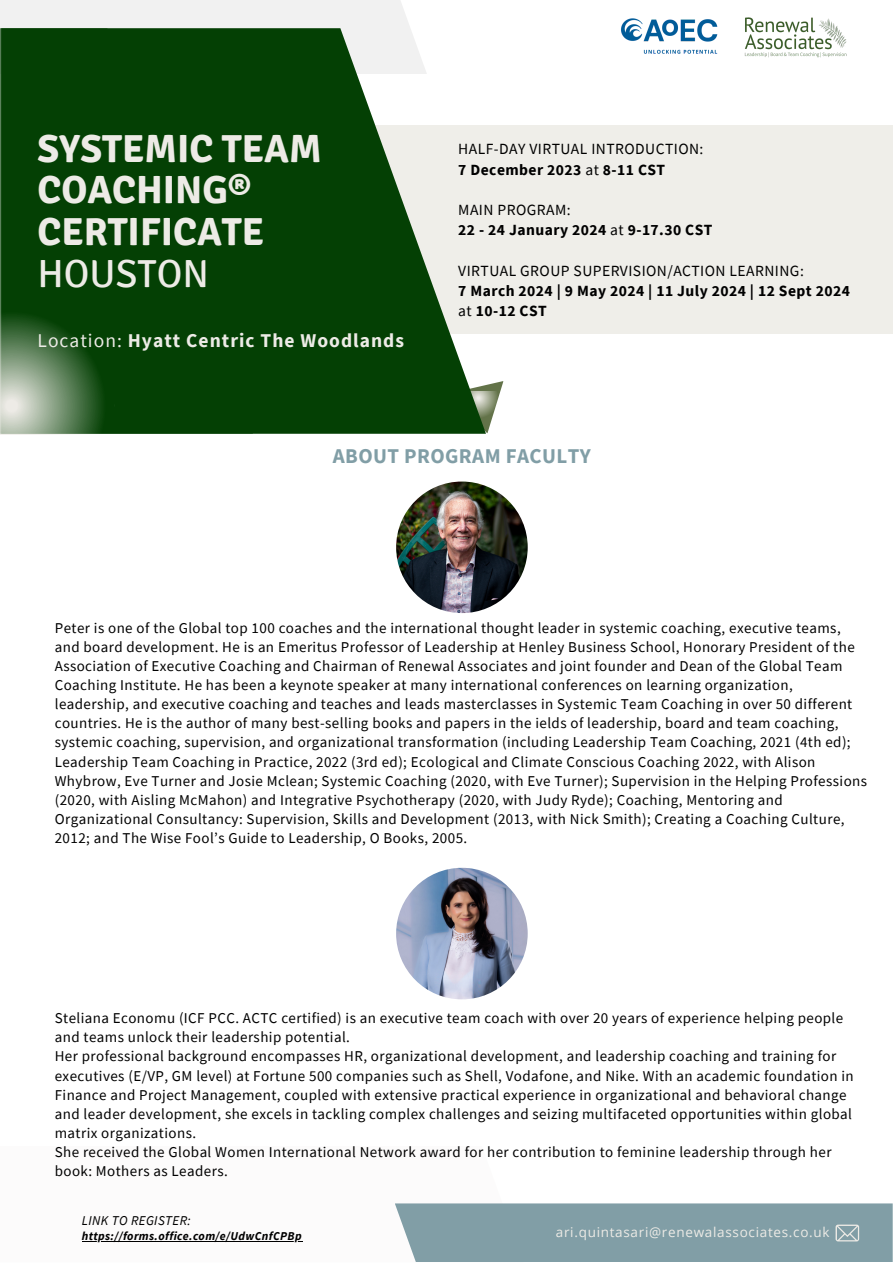
<style>
.page{position:relative;width:893px;height:1264px;background:#fff}
.page>*{position:absolute;margin:0;border:0;box-sizing:border-box;transform-origin:0 0}
.t1{font:700 39px/41.5px "Signika";color:#edebe6}
.t2{font:39px "Signika";color:#edebe6}
.t3{font:700 21px "Source Sans Pro";letter-spacing:.02em;color:#819ea6}
.t4{font:700 19.5px "Source Sans Pro";letter-spacing:.05em;color:#edebe6}
.t5{font:700 15.6px "Source Sans Pro";letter-spacing:.03em;color:#000}
.t6{font:15.6px "Source Sans Pro";letter-spacing:.03em;color:#000}
.t7{font:15px/19px "Source Sans Pro";letter-spacing:.03em;color:#000}
.t8{font:13.5px "Open Sans";letter-spacing:.05em;color:#edebe6}
.t9{font:italic 13.5px "Source Sans Pro";letter-spacing:.03em;color:#000}
.t10{font:italic 700 12px "Source Sans Pro";letter-spacing:.03em;color:#000}
.s1{font-weight:400}
</style>
<div class="page">
<div style="left:0;top:0;width:410px;height:28px;background:#f1f1f1"></div>
<div style="left:365px;top:125px;width:527px;height:208px;background:#edebe6"></div>
<svg style="left:486px;top:381px;width:17px;height:53px"></svg>
<svg style="left:253px;top:28px;width:233px;height:406px;fill:#044004"></svg>
<div style="left:0;top:28px;width:253px;height:406px;background:#044004"></div>
<svg style="left:0;top:302px;width:114px;height:132px;background:#4d754b"></svg>
<img style="left:744px;top:17px;width:103px;height:41px">
<div style="left:395px;top:1203px;width:497px;height:59px;background:#819ea6"></div>
<img style="left:396px;top:481px;width:131px;height:132px;border-radius:50%">
<img style="left:396px;top:867px;width:131px;height:132px;border-radius:50%">
<hr style="left:82px;top:1240px;width:220px;height:1px;background:#000">
<img style="left:621px;top:18px;width:97px;height:36px">
<p class="t1" style="left:38px;top:128px;width:285px">SYSTEMIC TEAM<br>COACHING®</p>
<p class="t1" style="left:38px;top:212px;width:228px">CERTIFICATE</p>
<p class="t2" style="left:38px;top:250px;width:173px">HOUSTON</p>
<p class="t4" style="left:38px;top:327px;width:368px"><span class="s1">Location:</span> Hyatt Centric The Woodlands</p>
<p class="t6" style="left:458px;top:139px;width:246px">HALF-DAY VIRTUAL INTRODUCTION:</p>
<p class="t5" style="left:458px;top:159px;width:208px">7 December 2023 <span class="s1">at</span> 8-11 CST</p>
<p class="t6" style="left:458px;top:200px;width:114px">MAIN PROGRAM:</p>
<p class="t5" style="left:458px;top:220px;width:255px">22 - 24 January 2024 <span class="s1">at</span> 9-17.30 CST</p>
<p class="t6" style="left:458px;top:260px;width:347px">VIRTUAL GROUP SUPERVISION/ACTION LEARNING:</p>
<p class="t5" style="left:458px;top:281px;width:393px">7 March 2024 | 9 May 2024 | 11 July 2024 | 12 Sept 2024</p>
<p class="t5" style="left:458px;top:301px;width:90px"><span class="s1">at</span> 10-12 CST</p>
<p class="t3" style="left:333px;top:442px;width:260px">ABOUT PROGRAM FACULTY</p>
<p class="t7" style="left:55px;top:618px;width:813px">Peter is one of the Global top 100 coaches and the international thought leader in systemic coaching, executive teams, and board development. He is an Emeritus Professor of Leadership at Henley Business School, Honorary President of the Association of Executive Coaching and Chairman of Renewal Associates and joint founder and Dean of the Global Team Coaching Institute. He has been a keynote speaker at many international conferences on learning organization, leadership, and executive coaching and teaches and leads masterclasses in Systemic Team Coaching in over 50 different countries. He is the author of many best-selling books and papers in the ields of leadership, board and team coaching, systemic coaching, supervision, and organizational transformation (including Leadership Team Coaching, 2021 (4th ed); Leadership Team Coaching in Practice, 2022 (3rd ed); Ecological and Climate Conscious Coaching 2022, with Alison Whybrow, Eve Turner and Josie Mclean; Systemic Coaching (2020, with Eve Turner); Supervision in the Helping Professions (2020, with Aisling McMahon) and Integrative Psychotherapy (2020, with Judy Ryde); Coaching, Mentoring and Organizational Consultancy: Supervision, Skills and Development (2013, with Nick Smith); Creating a Coaching Culture, 2012; and The Wise Fool’s Guide to Leadership, O Books, 2005.</p>
<p class="t7" style="left:55px;top:1008px;width:790px">Steliana Economu (ICF PCC. ACTC certified) is an executive team coach with over 20 years of experience helping people and teams unlock their leadership potential.</p>
<p class="t7" style="left:55px;top:1046px;width:800px">Her professional background encompasses HR, organizational development, and leadership coaching and training for executives (E/VP, GM level) at Fortune 500 companies such as Shell, Vodafone, and Nike. With an academic foundation in Finance and Project Management, coupled with extensive practical experience in organizational and behavioral change and leader development, she excels in tackling complex challenges and seizing multifaceted opportunities within global matrix organizations.</p>
<p class="t7" style="left:55px;top:1142px;width:778px">She received the Global Women International Network award for her contribution to feminine leadership through her book: Mothers as Leaders.</p>
<p class="t9" style="left:82px;top:1211px;width:110px">LINK TO REGISTER:</p>
<p class="t10" style="left:82px;top:1227px;width:221px">https://forms.office.com/e/UdwCnfCPBp</p>
<p class="t8" style="left:556px;top:1222px;width:275px">ari.quintasari@renewalassociates.co.uk</p>
</div>
